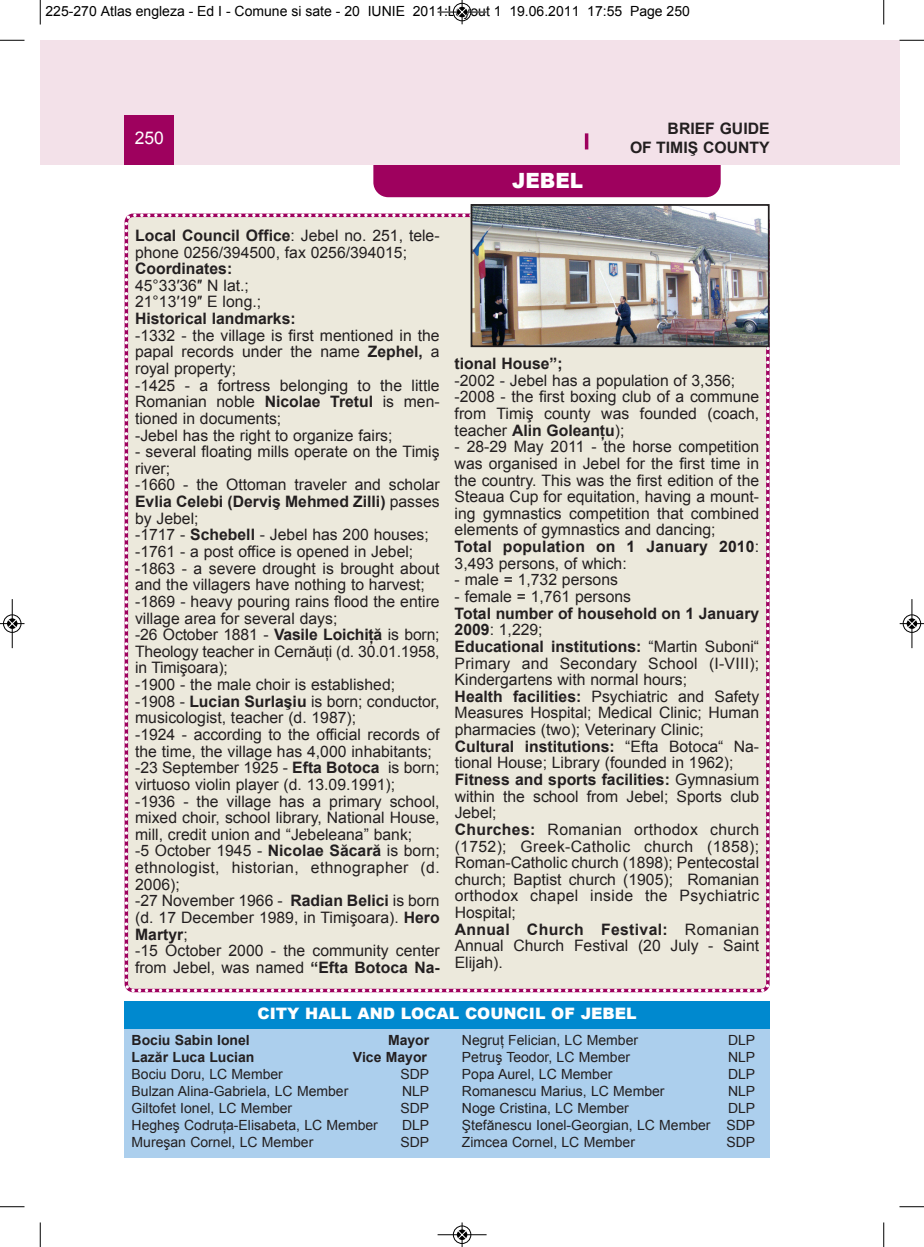
<style>
.page{position:relative;width:924px;height:1247px;background:#fff}
.page>*{position:absolute;margin:0;border:0;box-sizing:border-box;transform-origin:0 0}
.t1{font:900 21px "Arial";color:#fff;scale:.95 1}
.t2{font:17.5px "Arial";color:#fff}
.t3{font:15.75px/16.6px "Arial";color:#231f20}
.t4{font:700 15.75px/18.9px "Arial";color:#231f20;text-align:right}
.t5{font:900 15.75px "Arial";color:#fff}
.t6{font:14px/17px "Arial";color:#231f20;text-align:justify}
.t7{font:14px "Arial";color:#000}
.t8{font:700 14px "Arial";color:#231f20}
.s1{font-weight:700}
</style>
<div class="page">
<div style="left:373px;top:134px;width:348px;height:63px;background:#9e015e;border-radius:15px"></div>
<div style="left:40px;top:40px;width:844px;height:124px;background:#f3e1e9"></div>
<div style="left:125px;top:115px;width:49px;height:49px;background:#9e015e"></div>
<hr style="left:585px;top:133px;width:3px;height:16px;background:#9e015e">
<div style="left:884px;top:40px;width:15px;height:124px;background:#f3e1e9"></div>
<div style="left:124px;top:211px;width:646px;height:782px;background:#ece9dc"></div>
<svg style="left:131px;top:988px;width:4px;height:4px"></svg>
<div style="left:125px;top:1027px;width:644px;height:129px;background:#accfed"></div>
<div style="left:125px;top:1000px;width:644px;height:28px;background:#0089cf"></div>
<img style="left:474px;top:207px;width:292px;height:137px">
<div style="left:471px;top:204px;width:298px;height:143px;border:2px solid #231f20"></div>
<svg style="left:40px;top:0;width:1px;height:24px"></svg>
<svg style="left:0;top:40px;width:24px;height:1px"></svg>
<svg style="left:883px;top:0;width:1px;height:24px"></svg>
<svg style="left:899px;top:40px;width:25px;height:1px"></svg>
<svg style="left:40px;top:1222px;width:1px;height:24px"></svg>
<svg style="left:0;top:1206px;width:24px;height:1px"></svg>
<svg style="left:883px;top:1222px;width:1px;height:24px"></svg>
<svg style="left:899px;top:1206px;width:25px;height:1px"></svg>
<hr style="left:438px;top:12px;width:48px;height:1px;background:#000">
<div style="left:453px;top:3px;width:18px;height:18px;border:1px solid #000;border-radius:50%"></div>
<svg style="left:458px;top:0;width:8px;height:24px"></svg>
<hr style="left:438px;top:1234px;width:48px;height:1px;background:#000">
<div style="left:453px;top:1225px;width:18px;height:18px;border:1px solid #000;border-radius:50%"></div>
<svg style="left:458px;top:1222px;width:8px;height:24px"></svg>
<div style="left:3px;top:614px;width:19px;height:19px;border:1px solid #fff;border-radius:50%"></div>
<hr style="left:12px;top:599px;width:1px;height:49px;background:#000">
<div style="left:3px;top:614px;width:18px;height:18px;border:1px solid #000;border-radius:50%"></div>
<svg style="left:0;top:619px;width:24px;height:9px"></svg>
<div style="left:902px;top:614px;width:19px;height:19px;border:1px solid #fff;border-radius:50%"></div>
<hr style="left:911px;top:599px;width:1px;height:49px;background:#000">
<div style="left:903px;top:614px;width:18px;height:18px;border:1px solid #000;border-radius:50%"></div>
<svg style="left:900px;top:619px;width:24px;height:9px"></svg>
<p class="t7" style="left:46px;top:3px;width:646px">225-270 Atlas engleza - Ed I - Comune si sate - 20 IUNIE 2011:Layout 1 19.06.2011 17:55 Page 250</p>
<p class="t2" style="left:135px;top:128px;width:31px">250</p>
<p class="t4" style="left:630px;top:119px;width:141px">BRIEF GUIDE<br>OF TIMIŞ COUNTY</p>
<h1 class="t1" style="left:512px;top:165px;width:76px">JEBEL</h1>
<p class="t3" style="left:135px;top:227px;width:306px"><span class="s1">Local Council Office</span>: Jebel no. 251, tele&shy;phone 0256/394500, fax 0256/394015;</p>
<p class="t4" style="left:135px;top:259px;width:99px">Coordinates:</p>
<p class="t3" style="left:135px;top:277px;width:128px">45°33′36″ N lat.;<br>21°13′19″ E long.;</p>
<p class="t4" style="left:135px;top:309px;width:162px">Historical landmarks:</p>
<p class="t3" style="left:135px;top:327px;width:306px">-1332 - the village is first mentioned in the papal records under the name <span class="s1">Zephel,</span> a royal property;<br>-1425 - a fortress belonging to the little Romanian noble <span class="s1">Nicolae Tretul</span> is men&shy;tioned in documents;<br>-Jebel has the right to organize fairs;</p>
<p class="t3" style="left:135px;top:443px;width:306px">- several floating mills operate on the Timiş river;<br>-1660 - the Ottoman traveler and scholar <span class="s1">Evlia Celebi (Derviş Mehmed Zilli)</span> passes by Jebel;<br>-1717 - <span class="s1">Schebell</span> - Jebel has 200 houses; -1761 - a post office is opened in Jebel; -1863 - a severe drought is brought about and the villagers have nothing to harvest; -1869 - heavy pouring rains flood the entire village area for several days;<br>-26 October 1881 - <span class="s1">Vasile Loichiţă</span> is born; Theology teacher in Cernăuţi (d. 30.01.1958, in Timişoara);<br>-1900 - the male choir is established;<br>-1908 - <span class="s1">Lucian Surlaşiu</span> is born; conductor, musicologist, teacher (d. 1987);<br>-1924 - according to the official records of the time, the village has 4,000 inhabitants; -23 September 1925 - <span class="s1">Efta Botoca</span> is born; virtuoso violin player (d. 13.09.1991);<br>-1936 - the village has a primary school, mixed choir, school library, National House, mill, credit union and “Jebeleana” bank;<br>-5 October 1945 - <span class="s1">Nicolae Săcară</span> is born; ethnologist, historian, ethnographer (d.<br>2006);<br>-27 November 1966 - <span class="s1">Radian Belici</span> is born (d. 17 December 1989, in Timişoara). <span class="s1">Hero Martyr</span>;<br>-15 October 2000 - the community center from Jebel, was named <span class="s1">“Efta Botoca Na-</span></p>
<p class="t4" style="left:455px;top:354px;width:110px">tional House”;</p>
<p class="t3" style="left:455px;top:372px;width:306px">-2002 - Jebel has a population of 3,356; -2008 - the first boxing club of a commune from Timiş county was founded (coach, teacher <span class="s1">Alin Goleanţu</span>);</p>
<p class="t3" style="left:455px;top:438px;width:306px">- 28-29 May 2011 - the horse competition was organised in Jebel for the first time in the country. This was the first edition of the Steaua Cup for equitation, having a mount&shy;ing gymnastics competition that combined elements of gymnastics and dancing;<br><span class="s1">Total population on 1 January 2010</span>:<br>3,493 persons, of which:</p>
<p class="t3" style="left:455px;top:571px;width:165px">- male = 1,732 persons</p>
<p class="t3" style="left:455px;top:588px;width:178px">- female = 1,761 persons</p>
<p class="t3" style="left:455px;top:605px;width:306px"><span class="s1">Total number of household on 1 January 2009</span>: 1,229;<br><span class="s1">Educational institutions:</span> “Martin Suboni“ Primary and Secondary School (I-VIII); Kindergartens with normal hours;<br><span class="s1">Health facilities:</span> Psychiatric and Safety Measures Hospital; Medical Clinic; Human pharmacies (two); Veterinary Clinic; <span class="s1">Cultural institutions:</span> “Efta Botoca“ Na&shy;tional House; Library (founded in 1962); <span class="s1">Fitness and sports facilities:</span> Gymnasium within the school from Jebel; Sports club Jebel;<br><span class="s1">Churches:</span> Romanian orthodox church (1752); Greek-Catholic church (1858); Roman-Catholic church (1898); Pentecostal church; Baptist church (1905); Romanian orthodox chapel inside the Psychiatric Hospital;<br><span class="s1">Annual Church Festival:</span> Romanian Annual Church Festival (20 July - Saint Elijah).</p>
<p class="t5" style="left:257px;top:1001px;width:381px">CITY HALL AND LOCAL COUNCIL OF JEBEL</p>
<p class="t8" style="left:132px;top:1032px;width:120px">Bociu Sabin Ionel</p>
<p class="t8" style="left:388px;top:1032px;width:43px">Mayor</p>
<p class="t8" style="left:132px;top:1049px;width:124px">Lazăr Luca Lucian</p>
<p class="t8" style="left:353px;top:1049px;width:76px">Vice Mayor</p>
<p class="t6" style="left:132px;top:1065px;width:153px">Bociu Doru, LC Member</p>
<p class="t6" style="left:400px;top:1065px;width:30px">SDP</p>
<p class="t6" style="left:132px;top:1082px;width:218px">Bulzan Alina-Gabriela, LC Member</p>
<p class="t6" style="left:402px;top:1082px;width:29px">NLP</p>
<p class="t6" style="left:132px;top:1099px;width:162px">Giltofet Ionel, LC Member</p>
<p class="t6" style="left:400px;top:1099px;width:30px">SDP</p>
<p class="t6" style="left:132px;top:1116px;width:248px">Hegheş Codruţa-Elisabeta, LC Member</p>
<p class="t6" style="left:402px;top:1116px;width:29px">DLP</p>
<p class="t6" style="left:132px;top:1133px;width:183px">Mureşan Cornel, LC Member</p>
<p class="t6" style="left:400px;top:1133px;width:30px">SDP</p>
<p class="t6" style="left:462px;top:1031px;width:178px">Negruţ Felician, LC Member</p>
<p class="t6" style="left:728px;top:1031px;width:29px">DLP</p>
<p class="t6" style="left:462px;top:1048px;width:170px">Petruş Teodor, LC Member</p>
<p class="t6" style="left:728px;top:1048px;width:29px">NLP</p>
<p class="t6" style="left:462px;top:1065px;width:152px">Popa Aurel, LC Member</p>
<p class="t6" style="left:728px;top:1065px;width:29px">DLP</p>
<p class="t6" style="left:462px;top:1082px;width:204px">Romanescu Marius, LC Member</p>
<p class="t6" style="left:728px;top:1082px;width:29px">NLP</p>
<p class="t6" style="left:462px;top:1099px;width:168px">Noge Cristina, LC Member</p>
<p class="t6" style="left:462px;top:1099px;width:295px;text-indent:266px">DLP Ştefănescu Ionel-Georgian, LC Member SDP Zimcea Cornel, LC Member</p>
<p class="t6" style="left:726px;top:1133px;width:30px">SDP</p>
</div>
